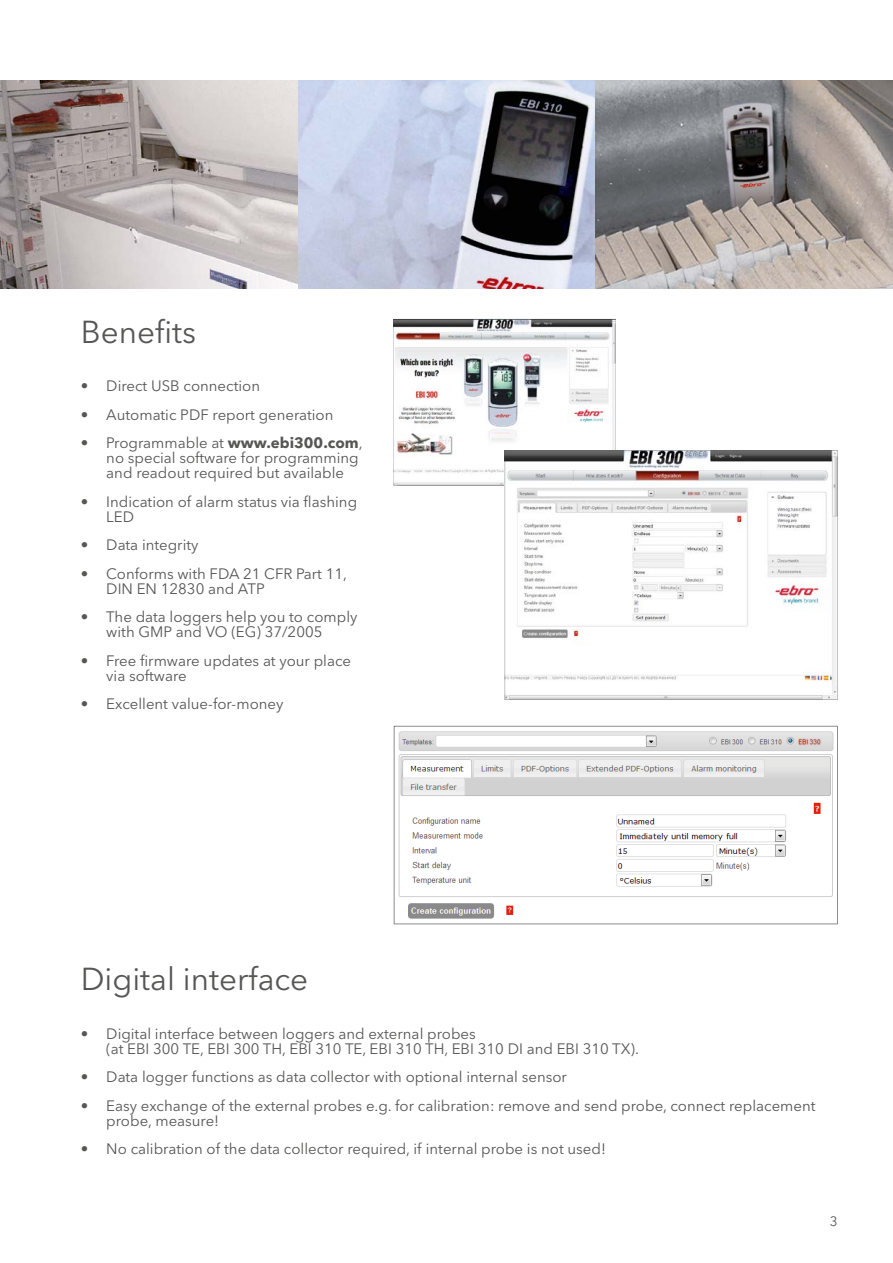
<style>
.page{position:relative;width:893px;height:1263px;background:#fff}
.page>*{position:absolute;margin:0;border:0;box-sizing:border-box;transform-origin:0 0}
.t1{font:31.5px "Avenir Next LT Pro";color:#565655}
.t2{font:15px/15px "Avenir Next LT Pro";color:#565655}
.t3{font:13.5px "Avenir Next LT Pro";color:#565655}
.s1{font-weight:700}
</style>
<div class="page">
<img style="left:298px;top:81px;width:298px;height:208px">
<svg style="left:596px;top:81px;width:297px;height:208px;background:#96918f"></svg>
<svg style="left:0;top:81px;width:298px;height:208px;background:#b7afae"></svg>
<svg style="left:394px;top:726px;width:444px;height:198px"></svg>
<svg style="left:394px;top:319px;width:222px;height:166px"></svg>
<svg style="left:505px;top:450px;width:333px;height:250px"></svg>
<h1 class="t1" style="left:81px;top:313px;width:117px">Benefits</h1>
<p class="t2" style="left:81px;top:378px;width:181px">• Direct USB connection</p>
<p class="t2" style="left:81px;top:407px;width:254px">• Automatic PDF report generation</p>
<p class="t2" style="left:106px;top:435px;width:258px;text-indent:-26px">• Programmable at <span class="s1">www.ebi300.com</span>, no special software for programming and readout required but available</p>
<p class="t2" style="left:106px;top:494px;width:252px;text-indent:-26px">• Indication of alarm status via flashing<br>LED</p>
<p class="t2" style="left:81px;top:537px;width:119px">• Data integrity</p>
<p class="t2" style="left:106px;top:566px;width:242px;text-indent:-26px">• Conforms with FDA 21 CFR Part 11,<br>DIN EN 12830 and ATP</p>
<p class="t2" style="left:106px;top:609px;width:253px;text-indent:-26px">• The data loggers help you to comply with GMP and VO (EG) 37/2005</p>
<p class="t2" style="left:106px;top:653px;width:246px;text-indent:-26px">• Free firmware updates at your place via software</p>
<p class="t2" style="left:81px;top:696px;width:204px">• Excellent value-for-money</p>
<h1 class="t1" style="left:81px;top:961px;width:229px">Digital interface</h1>
<p class="t2" style="left:106px;top:1026px;width:534px;text-indent:-26px">• Digital interface between loggers and external probes<br>(at EBI 300 TE, EBI 300 TH, EBI 310 TE, EBI 310 TH, EBI 310 DI and EBI 310 TX).</p>
<p class="t2" style="left:81px;top:1069px;width:488px">• Data logger functions as data collector with optional internal sensor</p>
<p class="t2" style="left:106px;top:1098px;width:711px;text-indent:-26px">• Easy exchange of the external probes e.g. for calibration: remove and send probe, connect replacement probe, measure!</p>
<p class="t2" style="left:81px;top:1141px;width:527px">• No calibration of the data collector required, if internal probe is not used!</p>
<p class="t3" style="left:830px;top:1213px;width:9px">3</p>
</div>
